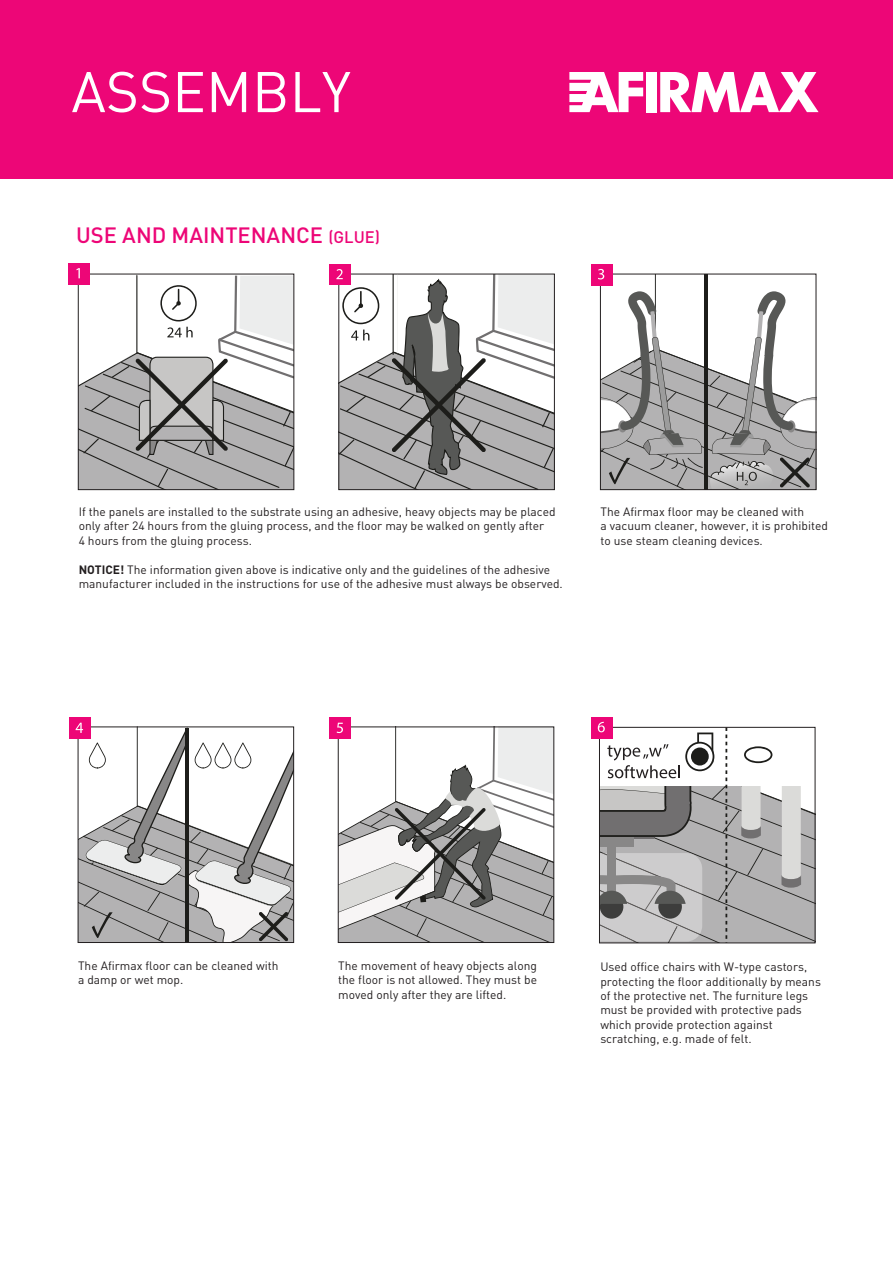
<style>
.page{position:relative;width:893px;height:1263px;background:#fff}
.page>*{position:absolute;margin:0;border:0;box-sizing:border-box;transform-origin:0 0}
.t1{font:56.4px "DIN Pro";color:#fff}
.t2{font:500 21.9px "DIN Pro";color:#ed0677}
.t3{font:12px/14.4px "DIN Pro";color:#231f20}
.s1{font-size:16.5px}
.s2{font-weight:700}
</style>
<div class="page">
<div style="left:69px;top:718px;width:21px;height:21px;background:#ed0677"></div>
<svg style="left:76px;top:723px;width:218px;height:219px"></svg>
<div style="left:69px;top:263px;width:21px;height:21px;background:#ed0677"></div>
<svg style="left:76px;top:268px;width:218px;height:222px"></svg>
<div style="left:330px;top:264px;width:21px;height:21px;background:#ed0677"></div>
<svg style="left:336px;top:269px;width:218px;height:221px"></svg>
<div style="left:591px;top:264px;width:21px;height:21px;background:#ed0677"></div>
<svg style="left:598px;top:269px;width:218px;height:221px"></svg>
<div style="left:591px;top:717px;width:21px;height:21px;background:#ed0677"></div>
<svg style="left:598px;top:722px;width:217px;height:221px"></svg>
<div style="left:330px;top:718px;width:21px;height:21px;background:#ed0677"></div>
<svg style="left:337px;top:723px;width:217px;height:219px"></svg>
<div style="left:0;top:0;width:893px;height:179px;background:#ed0677"></div>
<div style="left:646px;top:72px;width:10px;height:40px;background:#fff"></div>
<svg style="left:660px;top:72px;width:159px;height:40px"></svg>
<svg style="left:569px;top:72px;width:74px;height:40px"></svg>
<h1 class="t1" style="left:71px;top:47px;width:281px">ASSEMBLY</h1>
<h2 class="t2" style="left:76px;top:220px;width:305px">USE AND MAINTENANCE <span class="s1">(GLUE)</span></h2>
<p class="t3" style="left:79px;top:503px;width:478px">If the panels are installed to the substrate using an adhesive, heavy objects may be placed only after 24 hours from the gluing process, and the floor may be walked on gently after<br>4 hours from the gluing process.</p>
<p class="t3" style="left:79px;top:561px;width:486px"><span class="s2">NOTICE!</span> The information given above is indicative only and the guidelines of the adhesive manufacturer included in the instructions for use of the adhesive must always be observed.</p>
<p class="t3" style="left:600px;top:503px;width:229px">The Afirmax floor may be cleaned with<br>a vacuum cleaner, however, it is prohibited to use steam cleaning devices.</p>
<p class="t3" style="left:78px;top:957px;width:202px">The Afirmax floor can be cleaned with a damp or wet mop.</p>
<p class="t3" style="left:338px;top:957px;width:200px;text-align:justify">The movement of heavy objects along the floor is not allowed. They must be moved only after they are lifted.</p>
<p class="t3" style="left:600px;top:958px;width:222px">Used office chairs with W-type castors, protecting the floor additionally by means of the protective net. The furniture legs must be provided with protective pads which provide protection against scratching, e.g. made of felt.</p>
</div>
